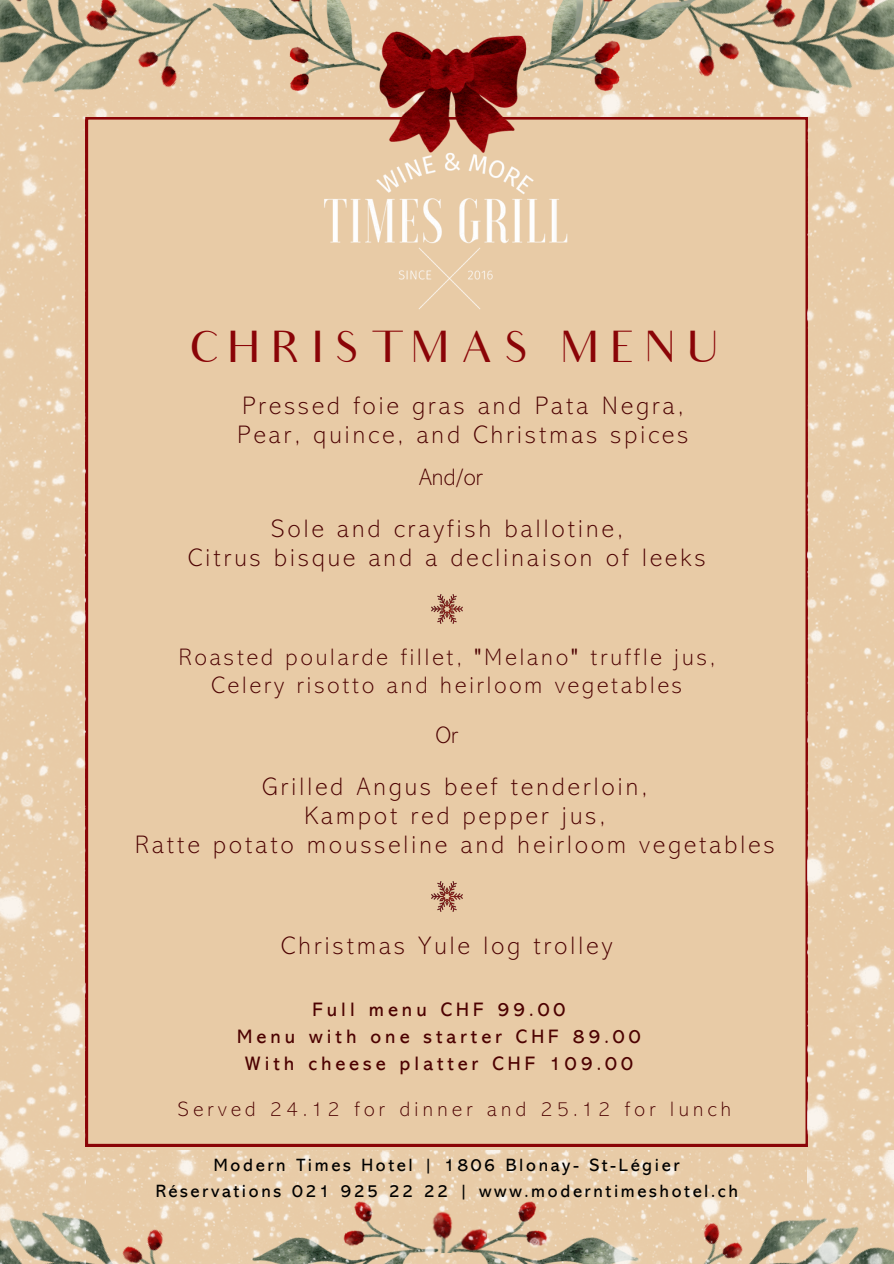
<style>
.page{position:relative;width:894px;height:1264px;background:#fff}
.page>*{position:absolute;margin:0;border:0;box-sizing:border-box;transform-origin:0 0}
.t1{font:43.5px "Audrey";letter-spacing:.21em;color:#8a0407}
.t2{font:200 25.5px/29.2px "Abadi";letter-spacing:.125em;color:#4c0101;text-align:center}
.t3{font:200 24px/28.2px "Abadi";letter-spacing:.125em;color:#4c0101;text-align:center}
.t4{font:200 21px "Abadi";letter-spacing:.21em;color:#4c0101}
.t5{font:19.5px/27px "Abadi";letter-spacing:.21em;color:#4c0101;text-align:center}
.t6{font:17.85px "Abadi";letter-spacing:.15em;color:#000}
</style>
<div class="page">
<div style="left:86px;top:152px;width:721px;height:994px;background:#e8cba6"></div>
<img style="left:653px;top:0;width:240px;height:164px">
<img style="left:86px;top:1141px;width:121px;height:9px">
<img style="left:0;top:0;width:227px;height:168px">
<img style="left:652px;top:1141px;width:155px;height:9px">
<img style="left:188px;top:0;width:533px;height:152px">
<img style="left:314px;top:138px;width:280px;height:174px">
<img style="left:86px;top:1150px;width:807px;height:113px">
<img style="left:807px;top:78px;width:86px;height:1168px">
<img style="left:0;top:115px;width:86px;height:1148px">
<img style="left:431px;top:594px;width:31px;height:29px">
<img style="left:431px;top:881px;width:31px;height:30px">
<h2 class="t1" style="left:189px;top:327px;width:532px">CHRISTMAS MENU</h2>
<p class="t2" style="left:237px;top:390px;width:452px;text-align:left">Pressed foie gras and Pata Negra,<br>Pear, quince, and Christmas spices</p>
<h2 class="t3" style="left:419px;top:462px;width:65px">And/or</h2>
<h2 class="t2" style="left:188px;top:513px;width:518px">Sole and crayfish ballotine,<br>Citrus bisque and a declinaison of leeks</h2>
<h2 class="t3" style="left:178px;top:643px;width:537px">Roasted poularde fillet, "Melano" truffle jus,<br>Celery risotto and heirloom vegetables</h2>
<h3 class="t3" style="left:435px;top:721px;width:24px">Or</h3>
<h2 class="t2" style="left:135px;top:771px;width:641px">Grilled Angus beef tenderloin,<br>Kampot red pepper jus,<br>Ratte potato mousseline and heirloom vegetables</h2>
<h3 class="t2" style="left:281px;top:930px;width:332px">Christmas Yule log trolley</h3>
<h2 class="t5" style="left:237px;top:995px;width:405px">Full menu CHF 99.00<br>Menu with one starter CHF 89.00<br>With cheese platter CHF 109.00</h2>
<p class="t4" style="left:178px;top:1096px;width:554px">Served 24.12 for dinner and 25.12 for lunch</p>
<h1 class="t6" style="left:214px;top:1154px;width:467px">Modern Times Hotel | 1806 Blonay- St-Légier</h1>
<h2 class="t6" style="left:156px;top:1180px;width:583px">Réservations 021 925 22 22 | www.moderntimeshotel.ch</h2>
</div>
